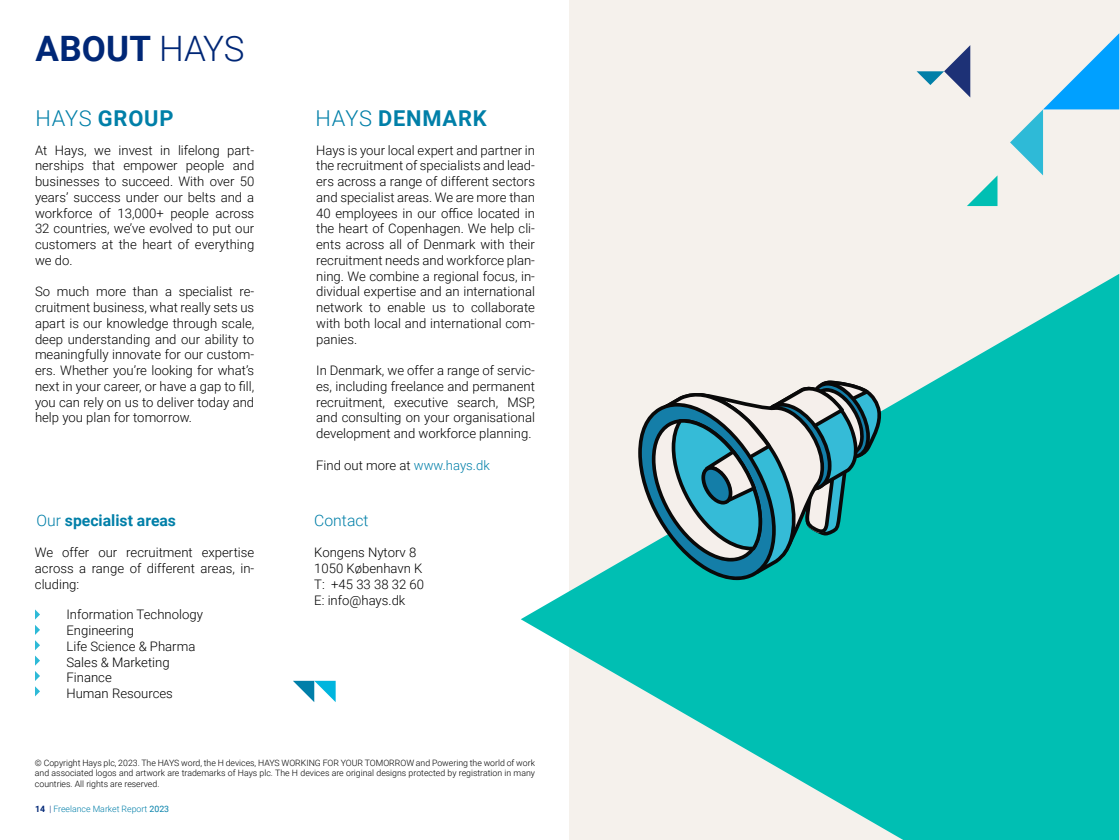
<style>
.page{position:relative;width:1120px;height:840px;background:#fff}
.page>*{position:absolute;margin:0;border:0;box-sizing:border-box;transform-origin:0 0}
.t1{font:700 35px "Roboto";letter-spacing:.005em;color:#002776}
.t2{font:700 21.88px "Roboto";letter-spacing:.035em;color:#007fa8}
.t3{font:700 15.75px "Roboto";color:#007fa8}
.t4{font:300 15.75px "Roboto";color:#007fa8}
.t5{font:300 13.12px/15.8px "Roboto";color:#000;text-align:justify}
.t6{font:300 8.75px/10.5px "Roboto";color:#000;text-align:justify}
.t7{font:300 8.75px "Roboto";color:#007fa9}
.s1{font-weight:300}
.s2{color:#007fa9}
.s3{font-weight:700;color:#002776}
.s4{color:#002776}
.s5{font-weight:400}
</style>
<div class="page">
<div style="left:569px;top:0;width:550px;height:840px;background:#f5f1ec"></div>
<svg style="left:521px;top:274px;width:598px;height:566px;fill:#00bfb3"></svg>
<svg style="left:638px;top:379px;width:244px;height:212px"></svg>
<svg style="left:293px;top:681px;width:43px;height:21px"></svg>
<svg style="left:1010px;top:33px;width:109px;height:142px"></svg>
<svg style="left:917px;top:45px;width:53px;height:52px"></svg>
<svg style="left:967px;top:175px;width:31px;height:31px"></svg>
<svg style="left:35px;top:609px;width:5px;height:41px"></svg>
<svg style="left:35px;top:656px;width:5px;height:40px"></svg>
<h1 class="t1" style="left:36px;top:24px;width:210px">ABOUT <span class="s1">HAYS</span></h1>
<h2 class="t2" style="left:35px;top:103px;width:140px"><span class="s1">HAYS</span> GROUP</h2>
<h2 class="t2" style="left:316px;top:103px;width:173px"><span class="s1">HAYS</span> DENMARK</h2>
<p class="t5" style="left:316px;top:142px;width:220px">Hays is your local expert and partner in the recruitment of specialists and lead&shy;ers across a range of different sectors and specialist areas. We are more than 40 employees in our office located in the heart of Copenhagen. We help cli&shy;ents across all of Denmark with their recruitment needs and workforce plan&shy;ning. We combine a regional focus, in&shy;dividual expertise and an international network to enable us to collaborate with both local and international com&shy;panies.</p>
<p class="t5" style="left:316px;top:362px;width:220px">In Denmark, we offer a range of servic&shy;es, including freelance and permanent recruitment, executive search, MSP, and consulting on your organisational development and workforce planning.</p>
<p class="t5" style="left:316px;top:457px;width:175px">Find out more at <span class="s2">www.hays.dk</span></p>
<p class="t5" style="left:35px;top:142px;width:221px">At Hays, we invest in lifelong part&shy;nerships that empower people and businesses to succeed. With over 50 years’ success under our belts and a workforce of 13,000+ people across 32 countries, we’ve evolved to put our customers at the heart of everything we do.</p>
<p class="t5" style="left:35px;top:283px;width:221px">So much more than a specialist re&shy;cruitment business, what really sets us apart is our knowledge through scale, deep understanding and our ability to meaningfully innovate for our custom&shy;ers. Whether you’re looking for what’s next in your career, or have a gap to fill, you can rely on us to deliver today and help you plan for tomorrow.</p>
<p class="t3" style="left:37px;top:510px;width:141px"><span class="s1">Our</span> specialist areas</p>
<p class="t5" style="left:35px;top:544px;width:221px">We offer our recruitment expertise across a range of different areas, in&shy;cluding:</p>
<p class="t5" style="left:314px;top:544px;width:111px;text-align:left">Kongens Nytorv 8<br>1050 København K<br>T: +45 33 38 32 60<br>E: info@hays.dk</p>
<p class="t4" style="left:314px;top:510px;width:56px">Contact</p>
<p class="t5" style="left:66px;top:606px;width:138px;text-align:left">Information Technology<br>Engineering<br>Life Science &amp; Pharma<br>Sales &amp; Marketing<br>Finance<br>Human Resources</p>
<p class="t6" style="left:35px;top:757px;width:502px">© Copyright Hays plc, 2023. The HAYS word, the H devices, HAYS WORKING FOR YOUR TOMORROW and Powering the world of work and associated logos and artwork are trademarks of Hays plc. The H devices are original designs protected by registration in many countries. All rights are reserved.</p>
<p class="t7" style="left:35px;top:802px;width:136px"><span class="s3">14</span> <span class="s4">|</span> Freelance Market Report <span class="s5">2023</span></p>
</div>
